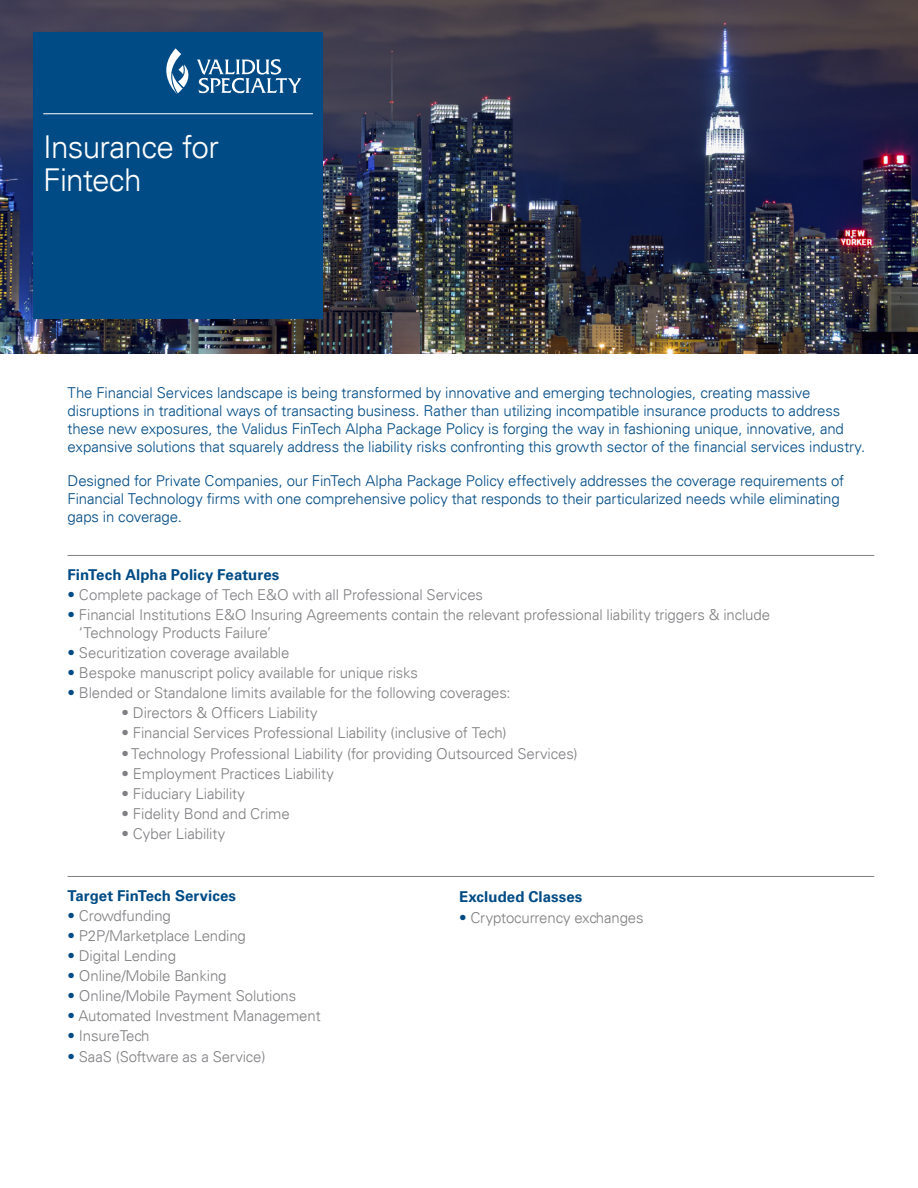
<style>
.page{position:relative;width:918px;height:1188px;background:#fff}
.page>*{position:absolute;margin:0;border:0;box-sizing:border-box;transform-origin:0 0}
.t1{font:300 31.5px/33px "Univers LT";letter-spacing:-.025em;color:#fff}
.t2{font:300 15px/18px "Univers LT";letter-spacing:-.01em;color:#807f83}
.t3{font:300 15px/18px "Univers LT";letter-spacing:-.01em;color:#004b85}
.t4{font:700 15px "Univers LT";letter-spacing:.005em;color:#004b85}
.s1{color:#004b85}
</style>
<div class="page">
<img style="left:0;top:0;width:918px;height:354px">
<hr style="left:68px;top:555px;width:806px;height:1px;background:#807f83">
<hr style="left:68px;top:876px;width:806px;height:1px;background:#807f83">
<div style="left:34px;top:33px;width:289px;height:286px;background:#004b85"></div>
<hr style="left:43px;top:113px;width:270px;height:1px;background:#fff">
<svg style="left:166px;top:48px;width:135px;height:46px"></svg>
<h1 class="t1" style="left:43px;top:130px;width:177px">Insurance for<br>Fintech</h1>
<p class="t3" style="left:68px;top:384px;width:799px">The Financial Services landscape is being transformed by innovative and emerging technologies, creating massive disruptions in traditional ways of transacting business. Rather than utilizing incompatible insurance products to address these new exposures, the Validus FinTech Alpha Package Policy is forging the way in fashioning unique, innovative, and expansive solutions that squarely address the liability risks confronting this growth sector of the financial services industry.</p>
<p class="t3" style="left:68px;top:472px;width:778px">Designed for Private Companies, our FinTech Alpha Package Policy effectively addresses the coverage requirements of<br>Financial Technology firms with one comprehensive policy that responds to their particularized needs while eliminating gaps in coverage.</p>
<p class="t4" style="left:68px;top:565px;width:213px">FinTech Alpha Policy Features</p>
<p class="t2" style="left:68px;top:585px;width:417px"><span class="s1">•</span> Complete package of Tech E&amp;O with all Professional Services</p>
<p class="t2" style="left:79px;top:605px;width:693px;text-indent:-11px"><span class="s1">•</span> Financial Institutions E&amp;O Insuring Agreements contain the relevant professional liability triggers &amp; include ‘Technology Products Failure’</p>
<p class="t2" style="left:68px;top:644px;width:223px"><span class="s1">•</span> Securitization coverage available</p>
<p class="t2" style="left:68px;top:664px;width:352px"><span class="s1">•</span> Bespoke manuscript policy available for unique risks</p>
<p class="t2" style="left:68px;top:684px;width:445px"><span class="s1">•</span> Blended or Standalone limits available for the following coverages:</p>
<p class="t2" style="left:122px;top:704px;width:198px">• Directors &amp; Officers Liability</p>
<p class="t2" style="left:122px;top:724px;width:387px">• Financial Services Professional Liability (inclusive of Tech)</p>
<p class="t2" style="left:122px;top:744px;width:458px">•Technology Professional Liability (for providing Outsourced Services)</p>
<p class="t2" style="left:122px;top:764px;width:214px">• Employment Practices Liability</p>
<p class="t2" style="left:122px;top:785px;width:125px">• Fiduciary Liability</p>
<p class="t2" style="left:122px;top:805px;width:170px">• Fidelity Bond and Crime</p>
<p class="t2" style="left:122px;top:825px;width:105px">• Cyber Liability</p>
<p class="t4" style="left:68px;top:887px;width:170px">Target FinTech Services</p>
<p class="t2" style="left:68px;top:906px;width:105px"><span class="s1">•</span> Crowdfunding</p>
<p class="t2" style="left:68px;top:927px;width:180px"><span class="s1">•</span> P2P/Marketplace Lending</p>
<p class="t2" style="left:68px;top:947px;width:110px"><span class="s1">•</span> Digital Lending</p>
<p class="t2" style="left:68px;top:967px;width:160px"><span class="s1">•</span> Online/Mobile Banking</p>
<p class="t2" style="left:68px;top:987px;width:230px"><span class="s1">•</span> Online/Mobile Payment Solutions</p>
<p class="t2" style="left:68px;top:1007px;width:255px"><span class="s1">•</span> Automated Investment Management</p>
<p class="t2" style="left:68px;top:1027px;width:83px"><span class="s1">•</span> InsureTech</p>
<p class="t2" style="left:68px;top:1047px;width:200px"><span class="s1">•</span> SaaS (Software as a Service)</p>
<p class="t4" style="left:459px;top:888px;width:125px">Excluded Classes</p>
<p class="t2" style="left:459px;top:908px;width:186px"><span class="s1">•</span> Cryptocurrency exchanges</p>
</div>
